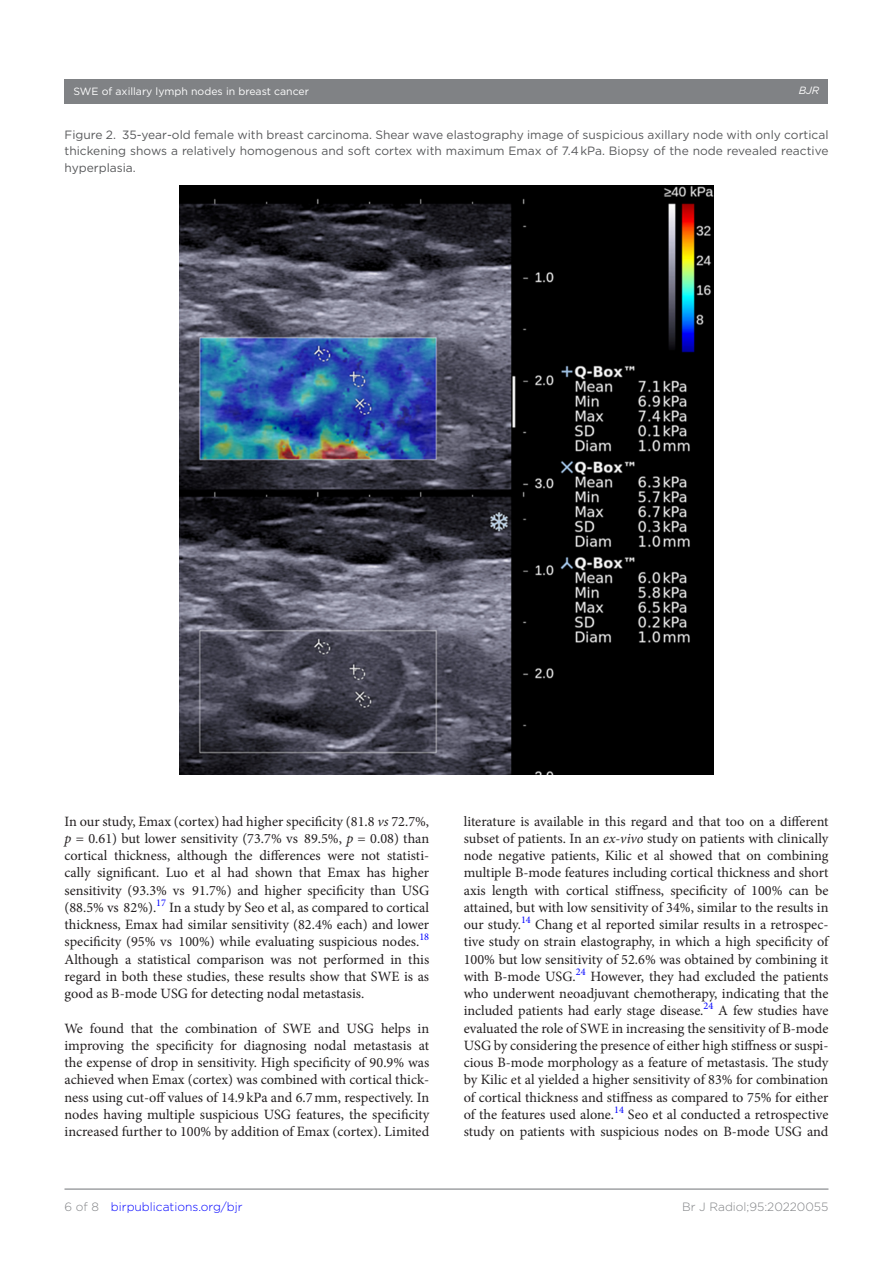
<style>
.page{position:relative;width:893px;height:1263px;background:#fff}
.page>*{position:absolute;margin:0;border:0;box-sizing:border-box;transform-origin:0 0}
.t1{font:14.25px/17.2px "Minion Pro";color:#231f20;text-align:justify}
.t2{font:12px/16.5px "Gotham";color:#57585a;text-align:justify}
.t3{font:300 12px "Gotham";color:#00f}
.t4{font:300 12px "Gotham";color:#808285}
.t5{font:10.5px "Gotham";color:#fff}
.t6{font:italic 10.5px "Gotham";color:#fff}
.s1{font-style:italic}
.s2{color:#808285}
</style>
<div class="page">
<div style="left:64px;top:79px;width:764px;height:24px;background:#808285"></div>
<hr style="left:64px;top:1188px;width:764px;height:2px;background:#808285">
<img style="left:179px;top:186px;width:535px;height:589px">
<p class="t5" style="left:74px;top:85px;width:237px">SWE of axillary lymph nodes in breast cancer</p>
<p class="t6" style="left:799px;top:85px;width:22px">BJR</p>
<p class="t2" style="left:64px;top:126px;width:765px">Figure 2. 35-year-old female with breast carcinoma. Shear wave elastography image of suspicious axillary node with only cortical thickening shows a relatively homogenous and soft cortex with maximum Emax of 7.4 kPa. Biopsy of the node revealed reactive hyperplasia.</p>
<p class="t1" style="left:64px;top:812px;width:366px">In our study, Emax (cortex) had higher specificity (81.8 <span class="s1">vs</span> 72.7%, <span class="s1">p</span> = 0.61) but lower sensitivity (73.7% vs 89.5%, <span class="s1">p</span> = 0.08) than cortical thickness, although the differences were not statisti&shy;cally significant. Luo et al had shown that Emax has higher sensitivity (93.3% vs 91.7%) and higher specificity than USG (88.5% vs 82%).<sup>17</sup> In a study by Seo et al, as compared to cortical thickness, Emax had similar sensitivity (82.4% each) and lower specificity (95% vs 100%) while evaluating suspicious nodes.<sup>18<br></sup>Although a statistical comparison was not performed in this regard in both these studies, these results show that SWE is as good as B-mode USG for detecting nodal metastasis.</p>
<p class="t1" style="left:65px;top:1019px;width:366px">We found that the combination of SWE and USG helps in improving the specificity for diagnosing nodal metastasis at the expense of drop in sensitivity. High specificity of 90.9% was achieved when Emax (cortex) was combined with cortical thick&shy;ness using cut-off values of 14.9 kPa and 6.7mm, respectively. In nodes having multiple suspicious USG features, the specificity increased further to 100% by addition of Emax (cortex). Limited</p>
<p class="t3" style="left:64px;top:1199px;width:180px"><span class="s2">6 of 8</span> birpublications.org/bjr</p>
<p class="t1" style="left:464px;top:812px;width:366px">literature is available in this regard and that too on a different subset of patients. In an <span class="s1">ex-vivo</span> study on patients with clinically node negative patients, Kilic et al showed that on combining multiple B-mode features including cortical thickness and short axis length with cortical stiffness, specificity of 100% can be attained, but with low sensitivity of 34%, similar to the results in our study.<sup>14</sup> Chang et al reported similar results in a retrospec&shy;tive study on strain elastography, in which a high specificity of 100% but low sensitivity of 52.6% was obtained by combining it with B-mode USG.<sup>24</sup> However, they had excluded the patients who underwent neoadjuvant chemotherapy, indicating that the included patients had early stage disease.<sup>24</sup> A few studies have evaluated the role of SWE in increasing the sensitivity of B-mode USG by considering the presence of either high stiffness or suspi&shy;cious B-mode morphology as a feature of metastasis. The study by Kilic et al yielded a higher sensitivity of 83% for combination of cortical thickness and stiffness as compared to 75% for either of the features used alone.<sup>14</sup> Seo et al conducted a retrospective study on patients with suspicious nodes on B-mode USG and</p>
<p class="t4" style="left:682px;top:1199px;width:148px">Br J Radiol;95:20220055</p>
</div>
